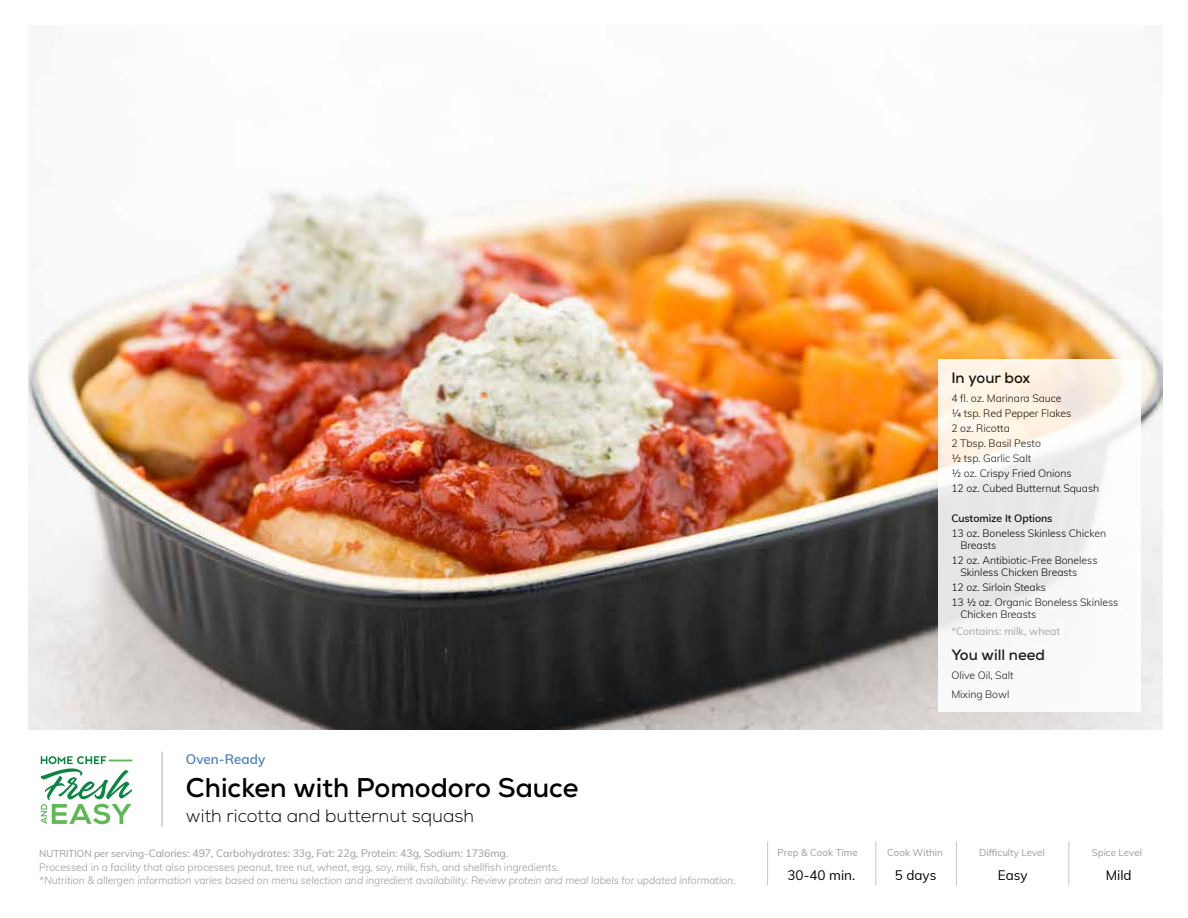
<style>
.page{position:relative;width:1188px;height:918px;background:#fff}
.page>*{position:absolute;margin:0;border:0;box-sizing:border-box;transform-origin:0 0}
.t1{font:700 27px "Nexa";color:#000}
.t2{font:300 18px "Nexa";color:#000}
.t3{font:700 15px "Nexa";color:#000}
.t4{font:13.5px "Muli";color:#000}
.t5{font:600 13.5px "Muli";color:#447bbe}
.t6{font:300 10.5px/15px "Muli";letter-spacing:-.005em;color:#000}
.t7{font:300 10.5px/13.5px "Muli";letter-spacing:-.005em;color:#9a9a9a}
.t8{font:italic 300 10.5px "Muli";letter-spacing:-.005em;color:#9a9a9a}
.t9{font:10.5px "Muli";color:#9a9a9a}
.t10{font:600 10.5px "Muli";letter-spacing:-.005em;color:#000}
.t11{font:9.75px "Muli";color:#9a9a9a}
.s1{font-weight:400;font-size:9.75px}
.s2{font-weight:400}
</style>
<div class="page">
<img style="left:29px;top:185px;width:1133px;height:545px">
<hr style="left:162px;top:752px;width:1px;height:75px;background:#c7c6c5">
<svg style="left:938px;top:359px;width:203px;height:352px"></svg>
<hr style="left:162px;top:751px;width:1px;height:75px;background:#c7c6c5">
<svg style="left:41px;top:756px;width:91px;height:68px"></svg>
<hr style="left:875px;top:842px;width:1px;height:43px;background:#c7c6c5">
<hr style="left:956px;top:842px;width:1px;height:43px;background:#c7c6c5">
<hr style="left:1068px;top:842px;width:1px;height:43px;background:#c7c6c5">
<hr style="left:767px;top:842px;width:1px;height:43px;background:#c7c6c5">
<p class="t5" style="left:186px;top:749px;width:81px">Oven-Ready</p>
<h1 class="t1" style="left:186px;top:770px;width:394px">Chicken with Pomodoro Sauce</h1>
<h2 class="t2" style="left:186px;top:805px;width:290px">with ricotta and butternut squash</h2>
<p class="t7" style="left:39px;top:846px;width:521px"><span class="s1">NUTRITION per serving–</span><span class="s2">Calories: 497, Carbohydrates: 33g, Fat: 22g, Protein: 43g, Sodium: 1736mg.<br></span>Processed in a facility that also processes peanut, tree nut, wheat, egg, soy, milk, fish, and shellfish ingredients.</p>
<p class="t8" style="left:39px;top:873px;width:698px">*Nutrition &amp; allergen information varies based on menu selection and ingredient availability. Review protein and meal labels for updated information.</p>
<h3 class="t3" style="left:951px;top:368px;width:80px">In your box</h3>
<p class="t6" style="left:951px;top:390px;width:149px">4 fl. oz. Marinara Sauce<br>¼ tsp. Red Pepper Flakes<br>2 oz. Ricotta<br>2 Tbsp. Basil Pesto<br>½ tsp. Garlic Salt<br>½ oz. Crispy Fried Onions<br>12 oz. Cubed Butternut Squash</p>
<p class="t10" style="left:951px;top:510px;width:103px">Customize It Options</p>
<p class="t6" style="left:960px;top:527px;width:147px;line-height:12px;text-indent:-9px">13 oz. Boneless Skinless Chicken<br>Breasts</p>
<p class="t6" style="left:960px;top:554px;width:139px;line-height:12px;text-indent:-9px">12 oz. Antibiotic-Free Boneless<br>Skinless Chicken Breasts</p>
<p class="t6" style="left:951px;top:579px;width:169px">12 oz. Sirloin Steaks<br>13 ½ oz. Organic Boneless Skinless</p>
<p class="t6" style="left:960px;top:606px;width:78px">Chicken Breasts</p>
<p class="t9" style="left:951px;top:624px;width:110px">*Contains: milk, wheat</p>
<h3 class="t3" style="left:951px;top:645px;width:95px">You will need</h3>
<p class="t6" style="left:951px;top:665px;width:64px;line-height:18.8px">Olive Oil, Salt<br>Mixing Bowl</p>
<p class="t11" style="left:778px;top:845px;width:82px">Prep &amp; Cook Time</p>
<p class="t11" style="left:887px;top:845px;width:57px">Cook Within</p>
<p class="t11" style="left:979px;top:845px;width:67px">Difficulty Level</p>
<p class="t11" style="left:1092px;top:845px;width:52px">Spice Level</p>
<p class="t4" style="left:787px;top:865px;width:69px">30-40 min.</p>
<p class="t4" style="left:895px;top:865px;width:43px">5 days</p>
<p class="t4" style="left:998px;top:865px;width:31px">Easy</p>
<p class="t4" style="left:1106px;top:865px;width:27px">Mild</p>
</div>
